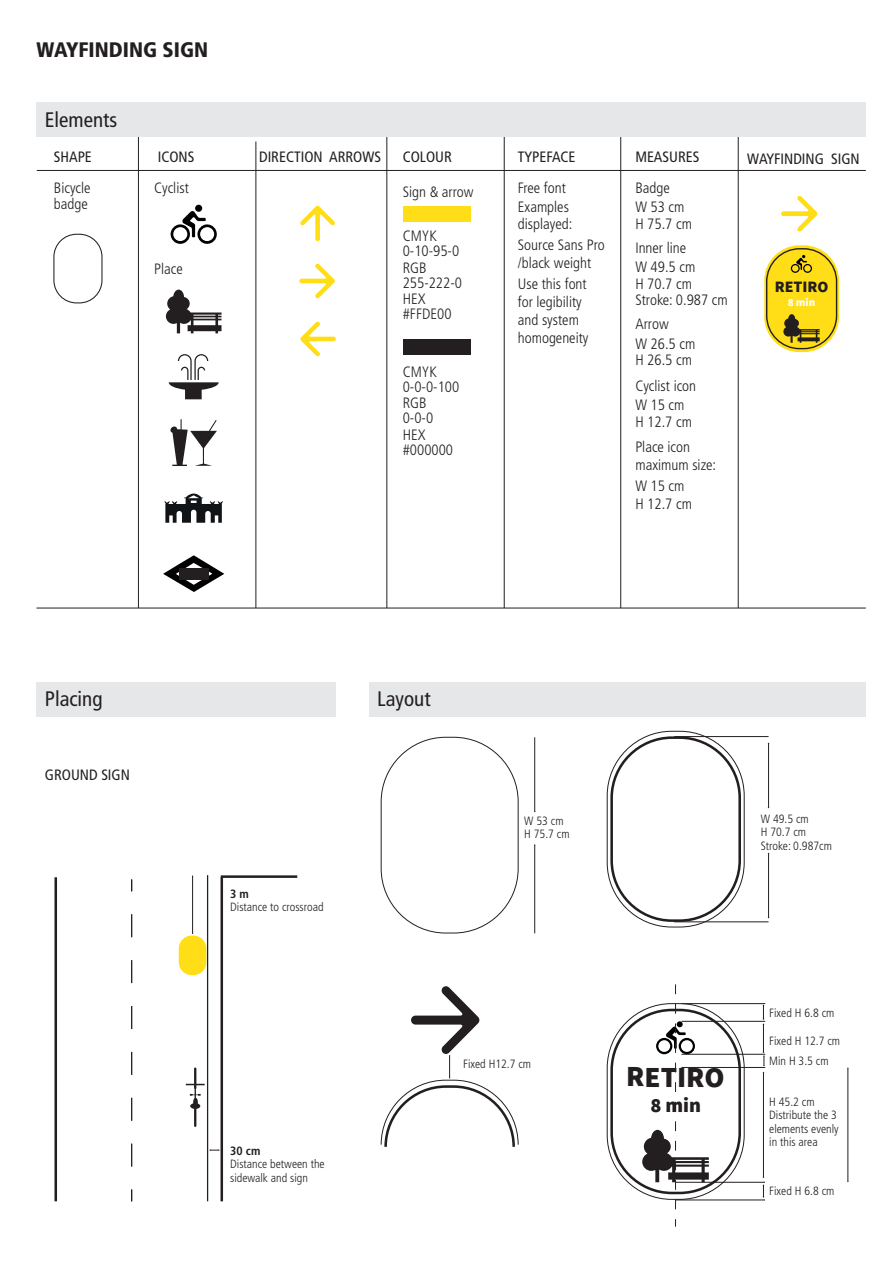
<style>
.page{position:relative;width:893px;height:1263px;background:#fff}
.page>*{position:absolute;margin:0;border:0;box-sizing:border-box;transform-origin:0 0}
.t1{font:900 29.1px "Source Sans Pro";letter-spacing:-.005em;color:#231f20}
.t2{font:condensed 21px "Frutiger LT Std";color:#231f20}
.t3{font:900 condensed 21px "Frutiger LT Std";color:#231f20}
.t4{font:900 20.4px "Source Sans Pro";color:#231f20}
.t5{font:900 15.9px "Source Sans Pro";letter-spacing:-.005em;color:#231f20}
.t6{font:300 condensed 15px/15px "Frutiger LT Std";color:#231f20}
.t7{font:condensed 15px "Frutiger LT Std";color:#231f20}
.t8{font:300 condensed 12px/13.5px "Frutiger LT Std";color:#231f20}
.t9{font:700 condensed 12px "Frutiger LT Std";color:#231f20}
.t10{font:900 11.1px "Source Sans Pro";color:#fff}
</style>
<div class="page">
<svg style="left:781px;top:196px;width:37px;height:36px"></svg>
<div style="left:764px;top:245px;width:75px;height:107px;background:#ffdd17;border-radius:35px"></div>
<div style="left:766px;top:248px;width:71px;height:101px;border:1px solid #231f20;border-radius:33px"></div>
<svg style="left:783px;top:314px;width:37px;height:29px"></svg>
<svg style="left:791px;top:255px;width:21px;height:18px"></svg>
<div style="left:37px;top:682px;width:299px;height:35px;background:#e6e7e9"></div>
<div style="left:370px;top:682px;width:496px;height:35px;background:#e6e7e9"></div>
<hr style="left:256px;top:142px;width:1px;height:466px;background:#231f20">
<hr style="left:138px;top:137px;width:1px;height:471px;background:#231f20">
<hr style="left:387px;top:137px;width:1px;height:471px;background:#231f20">
<hr style="left:504px;top:137px;width:1px;height:471px;background:#231f20">
<hr style="left:738px;top:137px;width:1px;height:471px;background:#231f20">
<hr style="left:620px;top:137px;width:1px;height:471px;background:#231f20">
<hr style="left:37px;top:170px;width:829px;height:1px;background:#231f20">
<div style="left:53px;top:234px;width:49px;height:69px;border:1px solid #231f20;border-radius:23px"></div>
<div style="left:403px;top:206px;width:68px;height:15px;background:#ffdd17"></div>
<div style="left:403px;top:339px;width:68px;height:15px;background:#231f20"></div>
<svg style="left:169px;top:354px;width:50px;height:45px"></svg>
<svg style="left:166px;top:290px;width:55px;height:43px"></svg>
<svg style="left:170px;top:419px;width:47px;height:47px"></svg>
<svg style="left:163px;top:555px;width:61px;height:37px"></svg>
<div style="left:179px;top:568px;width:29px;height:11px;background:#231f20"></div>
<svg style="left:164px;top:493px;width:59px;height:30px"></svg>
<div style="left:195px;top:205px;width:7px;height:7px;background:#000;border-radius:50%"></div>
<svg style="left:171px;top:211px;width:46px;height:33px"></svg>
<svg style="left:299px;top:263px;width:36px;height:35px"></svg>
<svg style="left:300px;top:205px;width:35px;height:36px"></svg>
<svg style="left:300px;top:321px;width:36px;height:35px"></svg>
<hr style="left:37px;top:608px;width:829px;height:1px;background:#231f20">
<div style="left:37px;top:102px;width:829px;height:35px;background:#e6e7e9"></div>
<hr style="left:55px;top:877px;width:2px;height:324px;background:#231f20">
<hr style="left:221px;top:877px;width:2px;height:324px;background:#231f20">
<hr style="left:207px;top:875px;width:1px;height:326px;background:#231f20">
<svg style="left:131px;top:879px;width:1px;height:12px"></svg>
<svg style="left:131px;top:1189px;width:1px;height:12px"></svg>
<svg style="left:131px;top:914px;width:1px;height:253px"></svg>
<div style="left:179px;top:935px;width:27px;height:40px;background:#ffdd17;border-radius:13px"></div>
<svg style="left:186px;top:1067px;width:19px;height:60px"></svg>
<svg style="left:209px;top:1149px;width:11px;height:2px"></svg>
<hr style="left:192px;top:876px;width:1px;height:57px;background:#231f20">
<hr style="left:221px;top:875px;width:76px;height:3px;background:#231f20">
<hr style="left:534px;top:737px;width:1px;height:75px;background:#231f20">
<hr style="left:534px;top:845px;width:1px;height:88px;background:#231f20">
<svg style="left:380px;top:986px;width:139px;height:161px"></svg>
<div style="left:610px;top:736px;width:131px;height:186px;border:3px solid #231f20;border-radius:60px"></div>
<hr style="left:768px;top:853px;width:1px;height:65px;background:#231f20">
<hr style="left:768px;top:743px;width:1px;height:65px;background:#231f20">
<hr style="left:674px;top:921px;width:94px;height:1px;background:#231f20">
<hr style="left:674px;top:736px;width:94px;height:1px;background:#231f20">
<div style="left:610px;top:1009px;width:131px;height:185px;border:3px solid #231f20;border-radius:60px"></div>
<hr style="left:682px;top:1003px;width:83px;height:1px;background:#231f20">
<hr style="left:682px;top:1021px;width:83px;height:1px;background:#231f20">
<hr style="left:682px;top:1054px;width:83px;height:1px;background:#231f20">
<hr style="left:682px;top:1067px;width:83px;height:1px;background:#231f20">
<hr style="left:675px;top:1182px;width:90px;height:1px;background:#231f20">
<hr style="left:675px;top:1200px;width:90px;height:1px;background:#231f20">
<svg style="left:642px;top:984px;width:67px;height:242px"></svg>
<hr style="left:848px;top:1068px;width:1px;height:114px;background:#231f20">
<svg style="left:763px;top:1004px;width:2px;height:62px"></svg>
<hr style="left:763px;top:1072px;width:1px;height:106px;background:#231f20">
<svg style="left:763px;top:1177px;width:2px;height:23px"></svg>
<h2 class="t3" style="left:37px;top:37px;width:173px">WAYFINDING SIGN</h2>
<h2 class="t2" style="left:45px;top:107px;width:74px">Elements</h2>
<p class="t7" style="left:54px;top:148px;width:40px">SHAPE</p>
<p class="t7" style="left:158px;top:148px;width:38px">ICONS</p>
<p class="t7" style="left:259px;top:148px;width:124px">DIRECTION ARROWS</p>
<p class="t7" style="left:403px;top:148px;width:51px">COLOUR</p>
<p class="t7" style="left:518px;top:148px;width:59px">TYPEFACE</p>
<p class="t7" style="left:635px;top:148px;width:66px">MEASURES</p>
<p class="t7" style="left:747px;top:150px;width:114px">WAYFINDING SIGN</p>
<p class="t6" style="left:54px;top:179px;width:38px;line-height:16.5px">Bicycle badge</p>
<p class="t6" style="left:403px;top:185px;width:72px">Sign &amp; arrow</p>
<p class="t6" style="left:518px;top:178px;width:53px;line-height:19.5px">Free font<br>Examples</p>
<p class="t6" style="left:518px;top:213px;width:88px;line-height:21px">displayed:<br>Source Sans Pro</p>
<p class="t6" style="left:518px;top:252px;width:75px;line-height:21px">/black weight<br>Use this font</p>
<p class="t6" style="left:518px;top:293px;width:72px;line-height:18px">for legibility and system homogeneity</p>
<p class="t6" style="left:154px;top:181px;width:36px">Cyclist</p>
<p class="t6" style="left:403px;top:229px;width:58px">CMYK<br>0-10-95-0</p>
<p class="t6" style="left:403px;top:260px;width:61px">RGB<br>255-222-0</p>
<p class="t6" style="left:403px;top:292px;width:50px">HEX #FFDE00</p>
<p class="t6" style="left:154px;top:261px;width:30px">Place</p>
<p class="t6" style="left:403px;top:364px;width:58px">CMYK<br>0-0-0-100</p>
<p class="t6" style="left:403px;top:396px;width:32px">RGB<br>0-0-0</p>
<p class="t6" style="left:403px;top:427px;width:52px">HEX #000000</p>
<p class="t6" style="left:635px;top:178px;width:51px;line-height:19.5px">Badge<br>W 53 cm</p>
<p class="t6" style="left:635px;top:212px;width:58px;line-height:24px">H 75.7 cm<br>Inner line</p>
<p class="t6" style="left:635px;top:259px;width:94px;line-height:16.5px">W 49.5 cm<br>H 70.7 cm<br>Stroke: 0.987 cm</p>
<p class="t6" style="left:635px;top:314px;width:61px;line-height:19.5px">Arrow<br>W 26.5 cm</p>
<p class="t6" style="left:635px;top:347px;width:62px;line-height:25.5px">H 26.5 cm<br>Cyclist icon</p>
<p class="t6" style="left:635px;top:397px;width:58px;line-height:16.5px">W 15 cm<br>H 12.7 cm</p>
<p class="t6" style="left:635px;top:438px;width:82px;line-height:18px">Place icon maximum size:</p>
<p class="t6" style="left:635px;top:477px;width:58px;line-height:18px">W 15 cm<br>H 12.7 cm</p>
<p class="t5" style="left:775px;top:276px;width:55px">RETIRO</p>
<p class="t10" style="left:788px;top:294px;width:29px">8 min</p>
<h2 class="t2" style="left:45px;top:686px;width:59px">Placing</h2>
<h2 class="t2" style="left:377px;top:686px;width:55px">Layout</h2>
<p class="t7" style="left:45px;top:766px;width:87px">GROUND SIGN</p>
<p class="t9" style="left:230px;top:886px;width:20px">3 m</p>
<p class="t8" style="left:230px;top:901px;width:95px">Distance to crossroad</p>
<p class="t8" style="left:524px;top:814px;width:47px">W 53 cm<br>H 75.7 cm</p>
<p class="t9" style="left:230px;top:1143px;width:32px">30 cm</p>
<p class="t8" style="left:230px;top:1157px;width:96px">Distance between the sidewalk and sign</p>
<p class="t8" style="left:463px;top:1057px;width:69px">Fixed H12.7 cm</p>
<p class="t8" style="left:761px;top:812px;width:73px">W 49.5 cm<br>H 70.7 cm<br>Stroke: 0.987cm</p>
<h1 class="t1" style="left:626px;top:1057px;width:100px">RETIRO</h1>
<p class="t8" style="left:769px;top:1006px;width:67px">Fixed H 6.8 cm</p>
<p class="t8" style="left:769px;top:1034px;width:72px">Fixed H 12.7 cm</p>
<p class="t8" style="left:769px;top:1055px;width:61px">Min H 3.5 cm</p>
<h3 class="t4" style="left:650px;top:1091px;width:52px">8 min</h3>
<p class="t8" style="left:769px;top:1095px;width:71px">H 45.2 cm<br>Distribute the 3 elements evenly in this area</p>
<p class="t8" style="left:769px;top:1184px;width:67px">Fixed H 6.8 cm</p>
</div>
